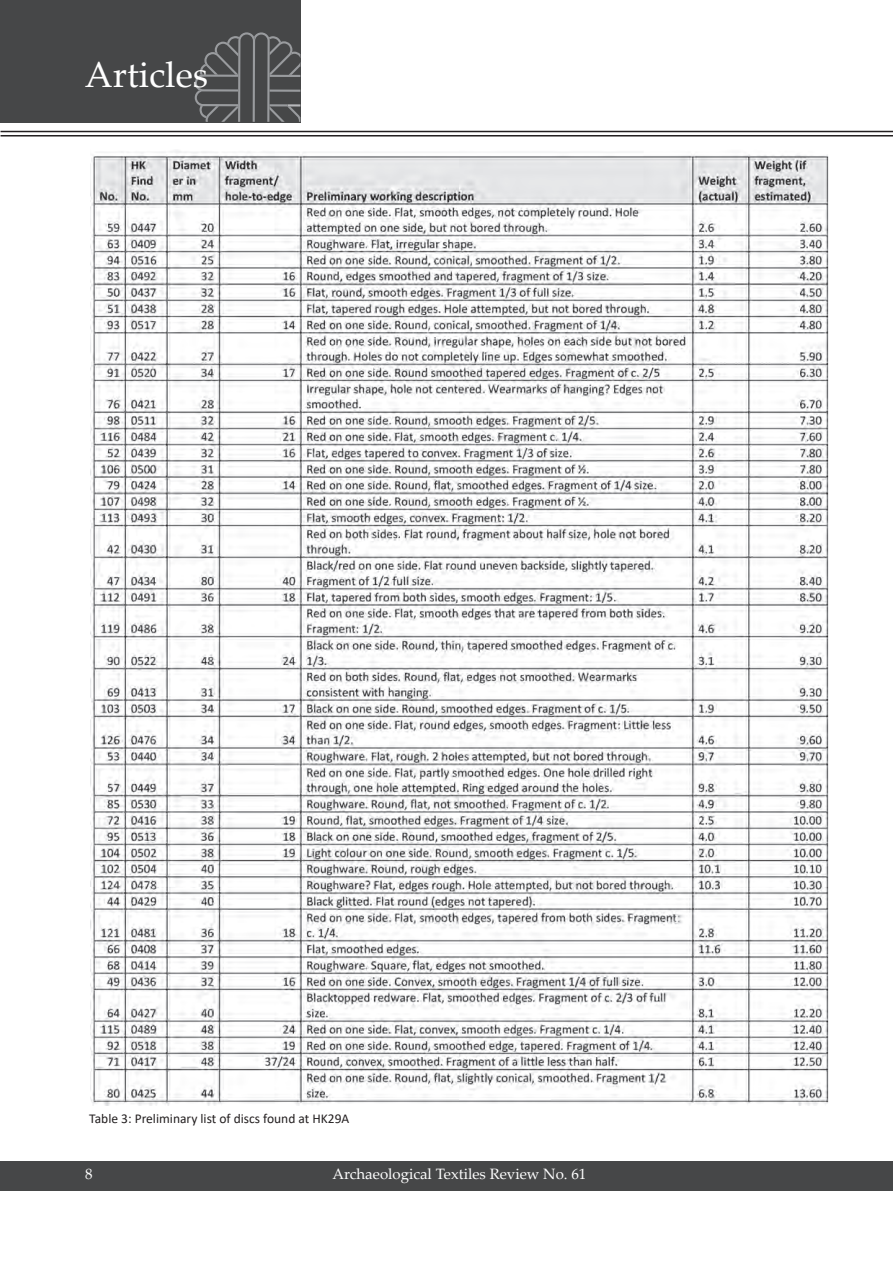
<style>
.page{position:relative;width:893px;height:1263px;background:#fff}
.page>*{position:absolute;margin:0;border:0;box-sizing:border-box;transform-origin:0 0}
.t1{font:36px "Palatino Linotype";color:#fff}
.t2{font:15px "Palatino Linotype";color:#fff}
.t3{font:13.5px "Calibri";color:#231f20}
</style>
<div class="page">
<div style="left:0;top:0;width:300px;height:123px;background:#464748"></div>
<svg style="left:194px;top:30px;width:107px;height:92px"></svg>
<div style="left:0;top:1161px;width:893px;height:30px;background:#464748"></div>
<hr style="left:1px;top:131px;width:892px;height:1px;background:#231f20">
<hr style="left:1px;top:135px;width:892px;height:2px;background:#231f20">
<img style="left:91px;top:150px;width:738px;height:955px">
<h1 class="t1" style="left:85px;top:50px;width:125px">Articles</h1>
<p class="t3" style="left:89px;top:1109px;width:262px">Table 3: Preliminary list of discs found at HK29A</p>
<p class="t2" style="left:85px;top:1163px;width:9px">8</p>
<p class="t2" style="left:332px;top:1163px;width:256px">Archaeological Textiles Review No. 61</p>
</div>
